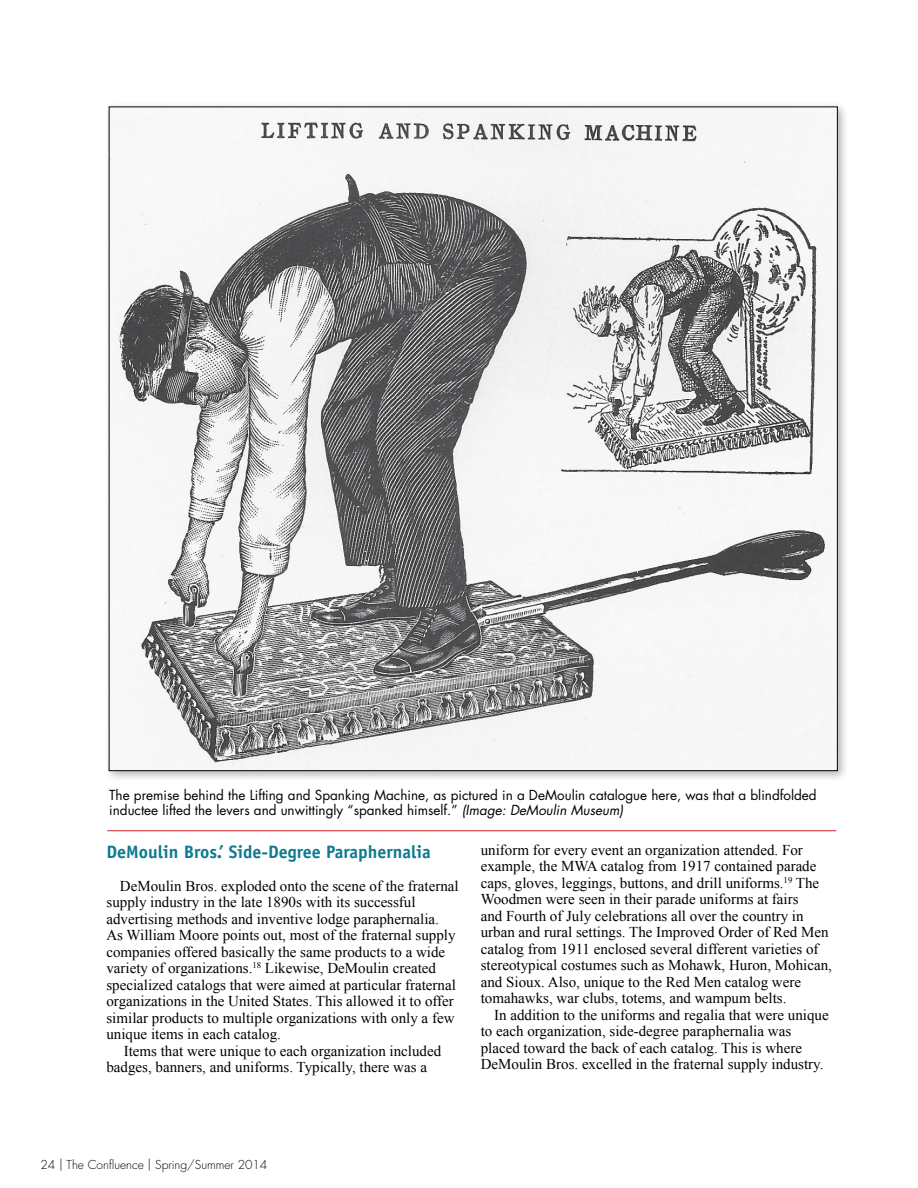
<style>
.page{position:relative;width:918px;height:1188px;background:#fff}
.page>*{position:absolute;margin:0;border:0;box-sizing:border-box;transform-origin:0 0}
.t1{font:700 18px "Officina Sans Std";color:#0e7a91}
.t2{font:15px/16.5px "Times New Roman";color:#000}
.t3{font:13.5px/15px "Futura Std";color:#000}
.t4{font:300 12px "Futura Std";color:#000}
.s1{font-style:italic}
</style>
<div class="page">
<div style="left:104px;top:101px;width:745px;height:681px;background:#000;opacity:.3"></div>
<img style="left:111px;top:108px;width:725px;height:661px">
<hr style="left:107px;top:830px;width:729px;height:1px;background:#d42027">
<p class="t3" style="left:109px;top:788px;width:709px">The premise behind the Lifting and Spanking Machine, as pictured in a DeMoulin catalogue here, was that a blindfolded inductee lifted the levers and unwittingly “spanked himself.” <span class="s1">(Image: DeMoulin Museum)</span></p>
<p class="t1" style="left:106px;top:840px;width:326px">DeMoulin Bros.’ Side-Degree Paraphernalia</p>
<p class="t2" style="left:106px;top:877px;width:354px;text-indent:14px">DeMoulin Bros. exploded onto the scene of the fraternal supply industry in the late 1890s with its successful advertising methods and inventive lodge paraphernalia.<br>As William Moore points out, most of the fraternal supply companies offered basically the same products to a wide variety of organizations.<sup>18</sup> Likewise, DeMoulin created specialized catalogs that were aimed at particular fraternal organizations in the United States. This allowed it to offer similar products to multiple organizations with only a few unique items in each catalog.</p>
<p class="t2" style="left:106px;top:1042px;width:336px;text-indent:17px">Items that were unique to each organization included badges, banners, and uniforms. Typically, there was a</p>
<p class="t2" style="left:481px;top:841px;width:353px">uniform for every event an organization attended. For example, the MWA catalog from 1917 contained parade caps, gloves, leggings, buttons, and drill uniforms.<sup>19</sup> The Woodmen were seen in their parade uniforms at fairs<br>and Fourth of July celebrations all over the country in urban and rural settings. The Improved Order of Red Men catalog from 1911 enclosed several different varieties of stereotypical costumes such as Mohawk, Huron, Mohican, and Sioux. Also, unique to the Red Men catalog were tomahawks, war clubs, totems, and wampum belts.</p>
<p class="t2" style="left:481px;top:1006px;width:350px;text-indent:14px">In addition to the uniforms and regalia that were unique to each organization, side-degree paraphernalia was placed toward the back of each catalog. This is where DeMoulin Bros. excelled in the fraternal supply industry.</p>
<p class="t4" style="left:40px;top:1157px;width:228px">24 | The Confluence | Spring/Summer 2014</p>
</div>
